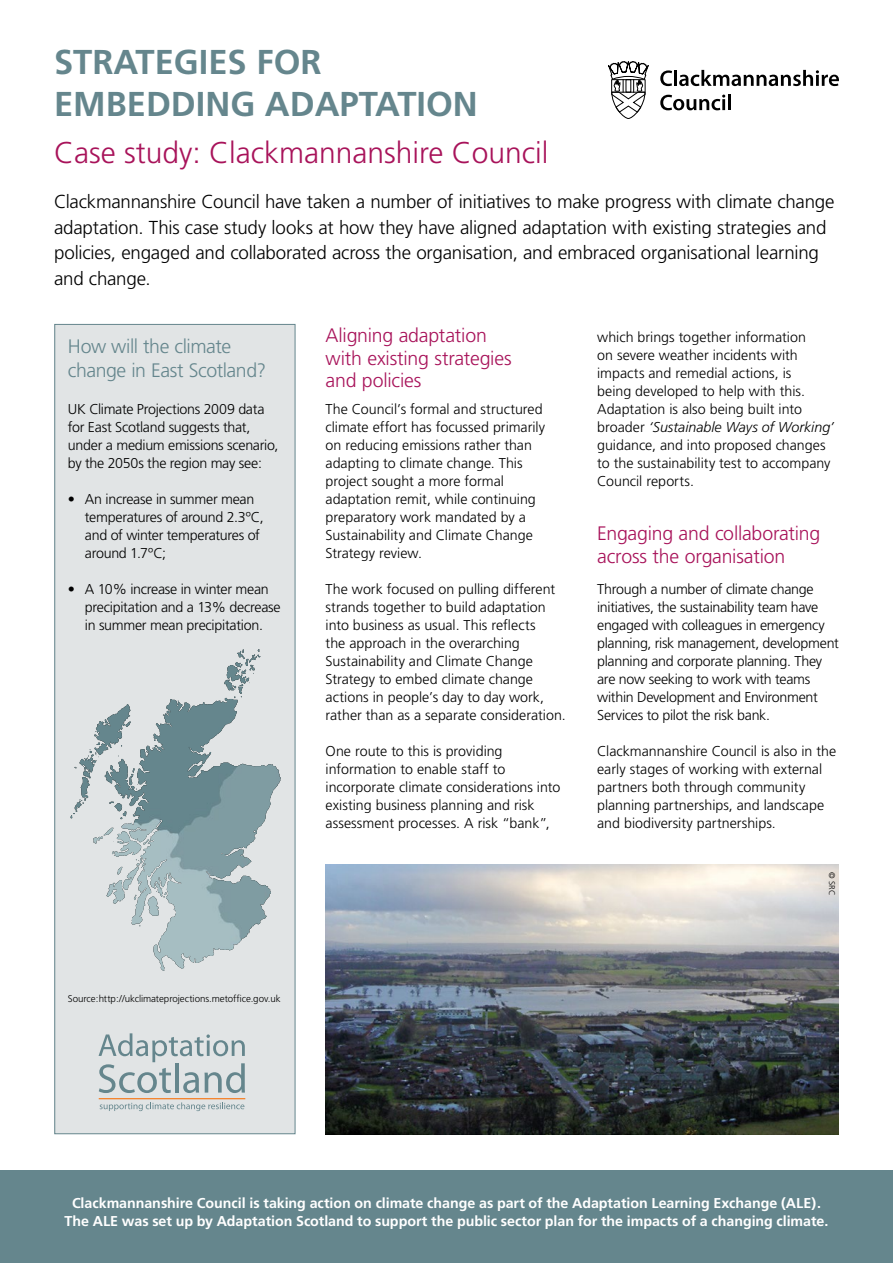
<style>
.page{position:relative;width:893px;height:1263px;background:#fff}
.page>*{position:absolute;margin:0;border:0;box-sizing:border-box;transform-origin:0 0}
.t1{font:700 34.5px/42px "Frutiger";color:#65868d}
.t2{font:300 30px "Frutiger";color:#a8135a}
.t3{font:300 19.5px/22.5px "Frutiger";letter-spacing:-.01em;color:#a8135a}
.t4{font:300 19.5px/24px "Frutiger";letter-spacing:-.025em;color:#65868d}
.t5{font:300 18.75px/25.5px "Frutiger";letter-spacing:-.01em;color:#000}
.t6{font:300 14.25px/18px "Frutiger";letter-spacing:-.005em;color:#000}
.t7{font:700 14.25px/18px "Frutiger";letter-spacing:-.005em;color:#fff;text-align:center}
.t8{font:300 9.75px "Frutiger";letter-spacing:-.01em;color:#000}
.t9{font:300 8.25px "Frutiger";color:#000}
.s1{font-style:italic}
</style>
<div class="page">
<div style="left:0;top:1170px;width:893px;height:93px;background:#65868d"></div>
<svg style="left:660px;top:70px;width:12px;height:16px"></svg>
<hr style="left:674px;top:70px;width:3px;height:16px;background:#000">
<svg style="left:679px;top:70px;width:160px;height:16px"></svg>
<svg style="left:660px;top:95px;width:65px;height:15px"></svg>
<hr style="left:728px;top:94px;width:3px;height:16px;background:#000">
<svg style="left:608px;top:61px;width:41px;height:58px"></svg>
<div style="left:55px;top:324px;width:240px;height:810px;background:#e1e4e5"></div>
<div style="left:54px;top:324px;width:241px;height:810px;border:1px solid #65868d"></div>
<img style="left:326px;top:864px;width:513px;height:270px">
<svg style="left:99px;top:1033px;width:146px;height:60px"></svg>
<hr style="left:99px;top:1098px;width:146px;height:1px;background:#f58027">
<svg style="left:100px;top:1102px;width:144px;height:9px"></svg>
<svg style="left:71px;top:649px;width:210px;height:322px"></svg>
<img style="left:237px;top:649px;width:22px;height:14px">
<h1 class="t1" style="left:54px;top:41px;width:425px">STRATEGIES FOR<br>EMBEDDING ADAPTATION</h1>
<h2 class="t2" style="left:54px;top:136px;width:496px">Case study: Clackmannanshire Council</h2>
<p class="t5" style="left:54px;top:189px;width:782px">Clackmannanshire Council have taken a number of initiatives to make progress with climate change adaptation. This case study looks at how they have aligned adaptation with existing strategies and policies, engaged and collaborated across the organisation, and embraced organisational learning and change.</p>
<h3 class="t3" style="left:326px;top:324px;width:188px">Aligning adaptation with existing strategies and policies</h3>
<p class="t6" style="left:326px;top:400px;width:221px">The Council’s formal and structured climate effort has focussed primarily on reducing emissions rather than adapting to climate change. This project sought a more formal adaptation remit, while continuing preparatory work mandated by a<br>Sustainability and Climate Change<br>Strategy review.</p>
<p class="t6" style="left:326px;top:580px;width:242px">The work focused on pulling different strands together to build adaptation into business as usual. This reflects<br>the approach in the overarching Sustainability and Climate Change Strategy to embed climate change actions in people’s day to day work, rather than as a separate consideration.</p>
<p class="t6" style="left:326px;top:742px;width:236px">One route to this is providing information to enable staff to incorporate climate considerations into existing business planning and risk assessment processes. A risk “bank”,</p>
<p class="t6" style="left:597px;top:328px;width:238px">which brings together information<br>on severe weather incidents with impacts and remedial actions, is<br>being developed to help with this.<br>Adaptation is also being built into broader <span class="s1">‘Sustainable Ways of Working’ </span>guidance, and into proposed changes to the sustainability test to accompany Council reports.</p>
<h3 class="t3" style="left:597px;top:522px;width:225px">Engaging and collaborating across the organisation</h3>
<p class="t6" style="left:597px;top:580px;width:243px">Through a number of climate change initiatives, the sustainability team have engaged with colleagues in emergency planning, risk management, development planning and corporate planning. They are now seeking to work with teams within Development and Environment Services to pilot the risk bank.</p>
<p class="t6" style="left:597px;top:742px;width:240px">Clackmannanshire Council is also in the early stages of working with external partners both through community planning partnerships, and landscape and biodiversity partnerships.</p>
<h3 class="t4" style="left:68px;top:334px;width:200px">How will the climate change in East Scotland?</h3>
<p class="t6" style="left:68px;top:400px;width:212px">UK Climate Projections 2009 data for East Scotland suggests that, under a medium emissions scenario, by the 2050s the region may see:</p>
<p class="t6" style="left:85px;top:490px;width:180px;text-indent:-17px">• An increase in summer mean temperatures of around 2.3ºC, and of winter temperatures of around 1.7ºC;</p>
<p class="t6" style="left:85px;top:580px;width:197px;text-indent:-17px">• A 10% increase in winter mean precipitation and a 13% decrease in summer mean precipitation.</p>
<p class="t8" style="left:68px;top:993px;width:214px">Source:http://ukclimateprojections.metoffice.gov.uk</p>
<p class="t9" style="left:837px;top:872px;width:25px;rotate:90deg">© SRC</p>
<p class="t7" style="left:65px;top:1194px;width:765px">Clackmannanshire Council is taking action on climate change as part of the Adaptation Learning Exchange (ALE).<br>The ALE was set up by Adaptation Scotland to support the public sector plan for the impacts of a changing climate.</p>
</div>
